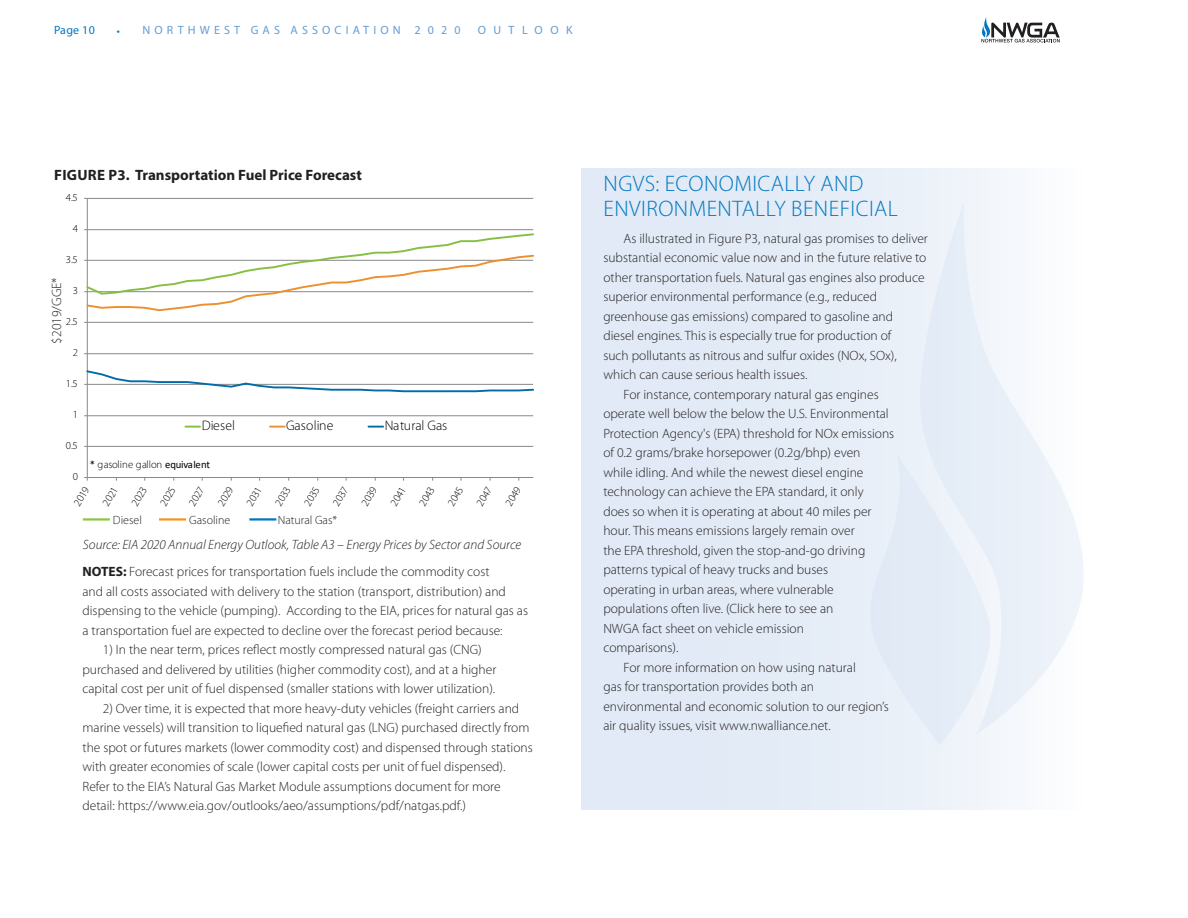
<style>
.page{position:relative;width:1188px;height:918px;background:#fff}
.page>*{position:absolute;margin:0;border:0;box-sizing:border-box;transform-origin:0 0}
.sub_sub_head{font:300 22.5px/25.5px "Myriad Pro";letter-spacing:.02em;color:#0077c0}
.t1{font:700 15px "Myriad Pro";color:#231f20}
.t2{font:300 13.8px "Myriad Pro";color:#000}
.Sidebar{font:300 13.5px/19.5px "Myriad Pro";color:#231f20}
.Paragraph_Style_1{font:300 13.5px/19.5px "Myriad Pro";color:#231f20}
.Paragraph_Style_1-2{font:italic 300 13.5px "Myriad Pro";color:#231f20}
.t3{font:12px "Myriad Pro";letter-spacing:.345em;color:#639dd4}
.Paragraph_Style_1-3{font:300 12px "Myriad Pro";color:#231f20}
.t4{font:12px "Myriad Pro";letter-spacing:.62em;color:#639dd4}
.t5{font:12px "Myriad Pro";letter-spacing:.02em;color:#0077c0}
.t6{font:300 10.65px "Myriad Pro";color:#000}
.s1{font-weight:700;font-size:9px;color:#0077c0}
.s2{font-family:"Calibri";font-weight:400}
.s3{font-weight:700}
</style>
<div class="page">
<svg style="left:981px;top:17px;width:79px;height:25px"></svg>
<hr style="left:83px;top:518px;width:27px;height:3px;background:#8bc63e">
<hr style="left:249px;top:518px;width:27px;height:3px;background:#0077c0">
<hr style="left:159px;top:518px;width:27px;height:3px;background:#f4951c">
<div style="left:581px;top:169px;width:501px;height:641px;background:#e1eaf6"></div>
<svg style="left:84px;top:197px;width:450px;height:284px"></svg>
<svg style="left:918px;top:202px;width:166px;height:533px;fill:#eff4fa"></svg>
<svg style="left:918px;top:454px;width:85px;height:292px"></svg>
<p class="t5" style="left:54px;top:22px;width:42px">Page 10</p>
<p class="t3" style="left:117px;top:22px;width:345px"><span class="s1">•</span> NORTHWEST GAS ASSOCIATION 2 0 2 0</p>
<p class="t4" style="left:478px;top:22px;width:96px">OUTLOOK</p>
<p class="t1" style="left:54px;top:165px;width:309px">FIGURE P3. Transportation Fuel Price Forecast</p>
<p class="t6" style="left:66px;top:192px;width:14px">4.5</p>
<p class="t6" style="left:73px;top:223px;width:7px">4</p>
<p class="t6" style="left:66px;top:253px;width:14px">3.5</p>
<p class="Paragraph_Style_1" style="left:47px;top:344px;width:68px;rotate:-90deg">$2019/GGE*</p>
<p class="t6" style="left:73px;top:285px;width:7px">3</p>
<p class="t6" style="left:66px;top:315px;width:14px">2.5</p>
<p class="t6" style="left:73px;top:347px;width:7px">2</p>
<p class="t6" style="left:66px;top:377px;width:14px">1.5</p>
<p class="t6" style="left:73px;top:409px;width:7px">1</p>
<p class="t6" style="left:66px;top:439px;width:14px">0.5</p>
<p class="t6" style="left:73px;top:471px;width:7px">0</p>
<p class="t2" style="left:202px;top:418px;width:35px">Diesel</p>
<p class="t2" style="left:286px;top:418px;width:49px">Gasoline</p>
<p class="t2" style="left:385px;top:418px;width:64px">Natural Gas</p>
<p class="t6" style="left:90px;top:458px;width:121px"><span class="s2">*</span> gasoline gallon <span class="s2">equivalent</span></p>
<p class="t6" style="left:71px;top:502px;width:22px;rotate:-60deg">2019</p>
<p class="t6" style="left:100px;top:502px;width:22px;rotate:-60deg">2021</p>
<p class="t6" style="left:129px;top:502px;width:22px;rotate:-60deg">2023</p>
<p class="t6" style="left:158px;top:502px;width:22px;rotate:-60deg">2025</p>
<p class="t6" style="left:186px;top:502px;width:22px;rotate:-60deg">2027</p>
<p class="t6" style="left:215px;top:502px;width:22px;rotate:-60deg">2029</p>
<p class="t6" style="left:244px;top:502px;width:22px;rotate:-60deg">2031</p>
<p class="t6" style="left:273px;top:502px;width:22px;rotate:-60deg">2033</p>
<p class="t6" style="left:302px;top:502px;width:22px;rotate:-60deg">2035</p>
<p class="t6" style="left:330px;top:502px;width:22px;rotate:-60deg">2037</p>
<p class="t6" style="left:359px;top:502px;width:22px;rotate:-60deg">2039</p>
<p class="t6" style="left:388px;top:502px;width:22px;rotate:-60deg">2041</p>
<p class="t6" style="left:417px;top:502px;width:22px;rotate:-60deg">2043</p>
<p class="t6" style="left:445px;top:502px;width:22px;rotate:-60deg">2045</p>
<p class="t6" style="left:474px;top:502px;width:22px;rotate:-60deg">2047</p>
<p class="t6" style="left:503px;top:502px;width:22px;rotate:-60deg">2049</p>
<p class="Paragraph_Style_1-3" style="left:113px;top:513px;width:30px">Diesel</p>
<p class="Paragraph_Style_1-3" style="left:189px;top:513px;width:43px">Gasoline</p>
<p class="Paragraph_Style_1-3" style="left:278px;top:513px;width:61px">Natural Gas*</p>
<p class="Paragraph_Style_1-2" style="left:83px;top:537px;width:440px">Source: EIA 2020 Annual Energy Outlook, Table A3 – Energy Prices by Sector and Source</p>
<p class="Paragraph_Style_1" style="left:82px;top:562px;width:447px"><span class="s3">NOTES:</span> Forecast prices for transportation fuels include the commodity cost<br>and all costs associated with delivery to the station (transport, distribution) and dispensing to the vehicle (pumping). According to the EIA, prices for natural gas as a transportation fuel are expected to decline over the forecast period because:</p>
<p class="Paragraph_Style_1" style="left:82px;top:640px;width:415px;text-align:center">1) In the near term, prices reflect mostly compressed natural gas (CNG) purchased and delivered by utilities (higher commodity cost), and at a higher capital cost per unit of fuel dispensed (smaller stations with lower utilization).</p>
<p class="Paragraph_Style_1" style="left:82px;top:699px;width:452px;text-indent:20px">2) Over time, it is expected that more heavy-duty vehicles (freight carriers and marine vessels) will transition to liquefied natural gas (LNG) purchased directly from the spot or futures markets (lower commodity cost) and dispensed through stations with greater economies of scale (lower capital costs per unit of fuel dispensed).<br>Refer to the EIA’s Natural Gas Market Module assumptions document for more detail: https://www.eia.gov/outlooks/aeo/assumptions/pdf/natgas.pdf.)</p>
<p class="sub_sub_head" style="left:604px;top:171px;width:296px">NGVS: ECONOMICALLY AND<br>ENVIRONMENTALLY BENEFICIAL</p>
<p class="Sidebar" style="left:603px;top:228px;width:326px;text-indent:20px">As illustrated in Figure P3, natural gas promises to deliver substantial economic value now and in the future relative to other transportation fuels. Natural gas engines also produce superior environmental performance (e.g., reduced greenhouse gas emissions) compared to gasoline and<br>diesel engines. This is especially true for production of<br>such pollutants as nitrous and sulfur oxides (NOx, SOx), which can cause serious health issues.</p>
<p class="Sidebar" style="left:603px;top:384px;width:292px;text-indent:20px">For instance, contemporary natural gas engines operate well below the below the U.S. Environmental Protection Agency's (EPA) threshold for NOx emissions of 0.2 grams/brake horsepower (0.2g/bhp) even<br>while idling. And while the newest diesel engine technology can achieve the EPA standard, it only<br>does so when it is operating at about 40 miles per hour. This means emissions largely remain over<br>the EPA threshold, given the stop-and-go driving patterns typical of heavy trucks and buses<br>operating in urban areas, where vulnerable populations often live. (Click here to see an<br>NWGA fact sheet on vehicle emission<br>comparisons).</p>
<p class="Sidebar" style="left:603px;top:657px;width:287px;text-indent:20px">For more information on how using natural<br>gas for transportation provides both an environmental and economic solution to our region’s air quality issues, visit www.nwalliance.net.</p>
</div>
